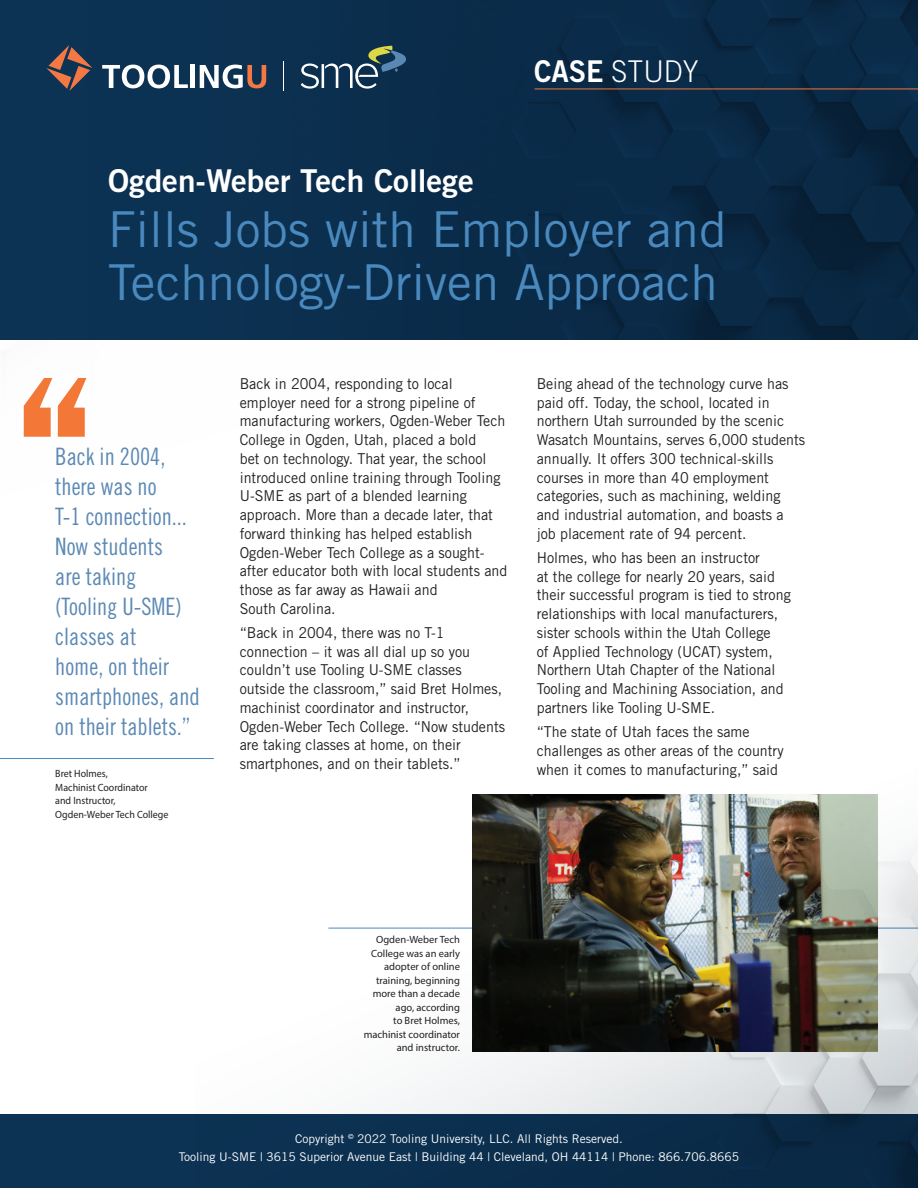
<style>
.page{position:relative;width:918px;height:1188px;background:#fff}
.page>*{position:absolute;margin:0;border:0;box-sizing:border-box;transform-origin:0 0}
.t1{font:49.5px/52.5px "Trade Gothic LT Std";color:#4a89be}
.t2{font:31.5px "Trade Gothic LT Std Bd 2";color:#fff}
.body_text{font:300 30px "Trade Gothic LT Std";color:#fff;scale:.95 1}
.body_text-2{font:24px/30px "Trade Gothic LT Std Cn 18";color:#5c89b4;scale:.95 1}
.body_text-3{font:15px/18.8px "Trade Gothic LT Std";color:#231f20;scale:.95 1}
.t3{font:12px "Trade Gothic LT Std";color:#fff}
.body_text-4{font:10.5px/13.5px "Myriad Pro";color:#231f20;text-align:right}
.body_text-5{font:10.5px/13.5px "Myriad Pro";color:#231f20;scale:.95 1}
.s1{font-family:"Trade Gothic LT Std Bd 2";font-weight:400}
</style>
<div class="page">
<div style="left:0;top:0;width:918px;height:339px;background:#0d3354"></div>
<img style="left:130px;top:0;width:788px;height:339px">
<svg style="left:24px;top:378px;width:62px;height:59px"></svg>
<hr style="left:0;top:758px;width:214px;height:1px;background:#4a89be">
<div style="left:0;top:1115px;width:918px;height:73px;background:#0d3354"></div>
<img style="left:195px;top:758px;width:723px;height:430px">
<svg style="left:46px;top:45px;width:46px;height:46px"></svg>
<svg style="left:102px;top:65px;width:86px;height:23px"></svg>
<div style="left:190px;top:65px;width:5px;height:23px;background:#fff"></div>
<svg style="left:200px;top:65px;width:66px;height:23px"></svg>
<svg style="left:301px;top:46px;width:105px;height:43px"></svg>
<hr style="left:283px;top:61px;width:1px;height:30px;background:#fff">
<hr style="left:535px;top:89px;width:383px;height:1px;background:#f37737">
<p class="body_text" style="left:534px;top:54px;width:175px"><span class="s1">CASE</span> STUDY</p>
<p class="t2" style="left:108px;top:161px;width:367px">Ogden-Weber Tech College</p>
<p class="t1" style="left:108px;top:203px;width:620px">Fills Jobs with Employer and<br>Technology-Driven Approach</p>
<p class="body_text-2" style="left:55px;top:441px;width:153px">Back in 2004, there was no<br>T-1 connection...<br>Now students<br>are taking (Tooling U-SME) classes at<br>home, on their smartphones, and on their tablets.”</p>
<p class="body_text-5" style="left:55px;top:767px;width:121px">Bret Holmes,<br>Machinist Coordinator<br>and Instructor,<br>Ogden-Weber Tech College</p>
<p class="body_text-3" style="left:240px;top:374px;width:283px">Back in 2004, responding to local employer need for a strong pipeline of manufacturing workers, Ogden-Weber Tech College in Ogden, Utah, placed a bold<br>bet on technology. That year, the school introduced online training through Tooling U-SME as part of a blended learning approach. More than a decade later, that forward thinking has helped establish Ogden-Weber Tech College as a sought&shy;after educator both with local students and those as far away as Hawaii and<br>South Carolina.</p>
<p class="body_text-3" style="left:240px;top:623px;width:281px">“Back in 2004, there was no T-1 connection – it was all dial up so you couldn’t use Tooling U-SME classes outside the classroom,” said Bret Holmes, machinist coordinator and instructor, Ogden-Weber Tech College. “Now students are taking classes at home, on their smartphones, and on their tablets.”</p>
<p class="body_text-3" style="left:537px;top:374px;width:284px">Being ahead of the technology curve has paid off. Today, the school, located in northern Utah surrounded by the scenic Wasatch Mountains, serves 6,000 students annually. It offers 300 technical-skills courses in more than 40 employment categories, such as machining, welding and industrial automation, and boasts a job placement rate of 94 percent.</p>
<p class="body_text-3" style="left:537px;top:548px;width:269px">Holmes, who has been an instructor<br>at the college for nearly 20 years, said their successful program is tied to strong relationships with local manufacturers, sister schools within the Utah College<br>of Applied Technology (UCAT) system, Northern Utah Chapter of the National Tooling and Machining Association, and partners like Tooling U-SME.</p>
<p class="body_text-3" style="left:537px;top:722px;width:261px">“The state of Utah faces the same challenges as other areas of the country when it comes to manufacturing,” said</p>
<p class="body_text-4" style="left:364px;top:933px;width:98px">Ogden-Weber Tech<br>College was an early adopter of online training, beginning more than a decade ago, according<br>to Bret Holmes, machinist coordinator and instructor.</p>
<p class="t3" style="left:295px;top:1131px;width:329px">Copyright <sup>©</sup> 2022 Tooling University, LLC. All Rights Reserved.</p>
<p class="t3" style="left:179px;top:1149px;width:562px">Tooling U-SME | 3615 Superior Avenue East | Building 44 | Cleveland, OH 44114 | Phone: 866.706.8665</p>
</div>
